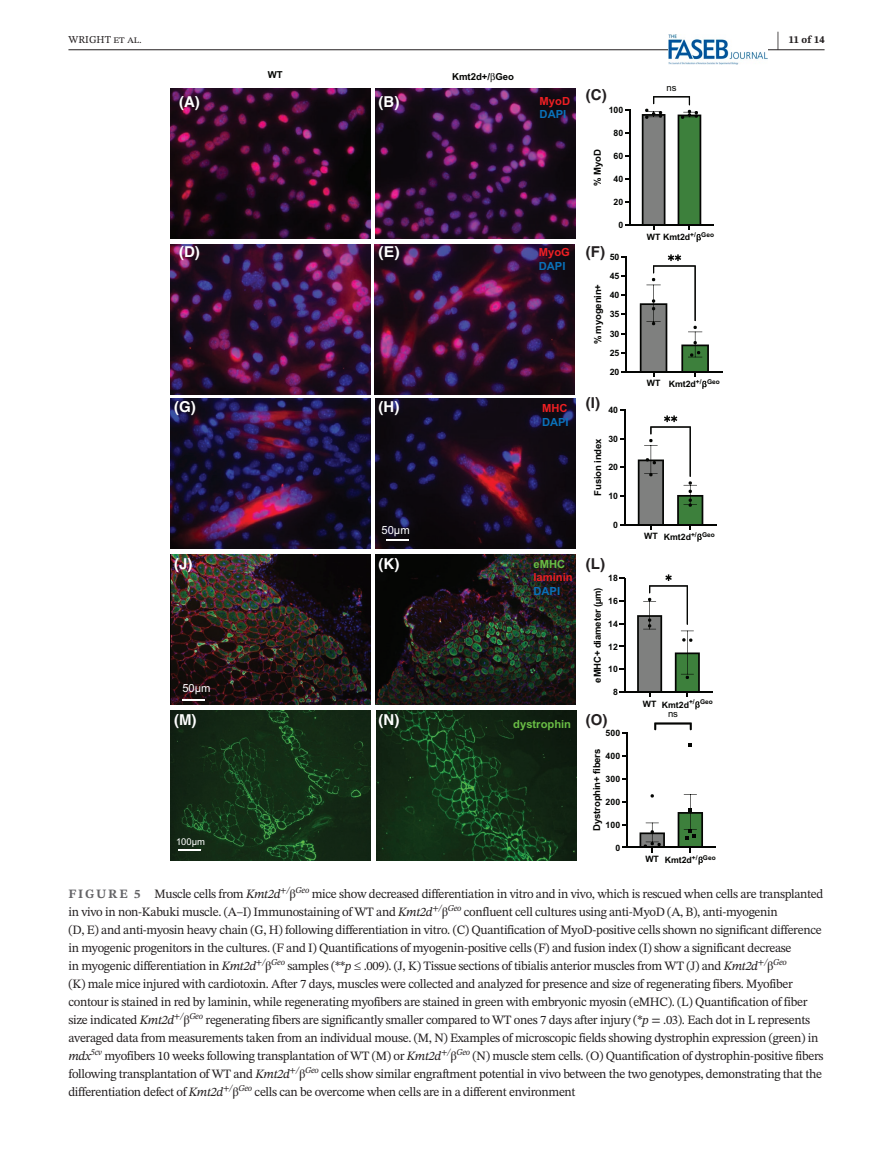
<style>
.page{position:relative;width:893px;height:1174px;background:#fff}
.page>*{position:absolute;margin:0;border:0;box-sizing:border-box;transform-origin:0 0}
.t1{font:700 21px "STIX Two Text";color:#231f20;scale:.42 1}
.t2{font:700 15px "Helvetica";color:#fff}
.t3{font:700 15px "Helvetica";color:#231f20}
.t4{font:700 15px "Helvetica";color:#fff;scale:1.05 1}
.t5{font:12.75px/18px "STIX Two Text";letter-spacing:-.025em;color:#231f20}
.t6{font:12.75px "STIX";color:#231f20}
.t7{font:700 11.25px "Arial";color:#ee1f23}
.t8{font:700 11.25px "Arial";color:#0a71ba}
.t9{font:700 11.25px "Arial";color:#69bd45}
.t10{font:11.25px "Arial";color:#fff}
.t11{font:10.5px "STIX Two Text";color:#231f20}
.t12{font:700 10.5px "STIX Two Text";color:#231f20}
.t13{font:700 9.6px "Arial";letter-spacing:-.015em;color:#040503}
.t14{font:9.6px "Arial";color:#040503}
.t15{font:9.45px "Arial";color:#fff}
.t16{font:italic 8.85px "STIX Two Text";color:#231f20}
.t17{font:700 8.7px "Arial";color:#040503}
.s1{font-weight:700;color:#636366}
.s2{font-style:italic}
.s3{font-family:"STIX"}
</style>
<div class="page">
<hr style="left:68px;top:49px;width:756px;height:1px;background:#231f20">
<img style="left:668px;top:35px;width:99px;height:30px">
<img style="left:375px;top:398px;width:200px;height:150px">
<img style="left:170px;top:398px;width:200px;height:150px">
<img style="left:374px;top:244px;width:200px;height:150px">
<img style="left:170px;top:244px;width:200px;height:150px">
<img style="left:170px;top:710px;width:200px;height:150px">
<img style="left:376px;top:710px;width:200px;height:150px">
<img style="left:170px;top:88px;width:200px;height:150px">
<img style="left:375px;top:88px;width:200px;height:150px">
<img style="left:375px;top:554px;width:200px;height:150px">
<img style="left:170px;top:554px;width:200px;height:150px">
<svg style="left:386px;top:539px;width:23px;height:1px"></svg>
<svg style="left:182px;top:699px;width:23px;height:1px"></svg>
<svg style="left:179px;top:849px;width:22px;height:1px"></svg>
<hr style="left:625px;top:524px;width:91px;height:1px;background:#040503">
<hr style="left:624px;top:410px;width:1px;height:114px;background:#040503">
<svg style="left:638px;top:415px;width:65px;height:126px"></svg>
<hr style="left:626px;top:371px;width:97px;height:1px;background:#040503">
<hr style="left:625px;top:257px;width:2px;height:115px;background:#040503">
<svg style="left:640px;top:254px;width:69px;height:135px"></svg>
<hr style="left:630px;top:224px;width:83px;height:1px;background:#040503">
<hr style="left:629px;top:110px;width:1px;height:115px;background:#040503">
<svg style="left:642px;top:96px;width:59px;height:146px"></svg>
<hr style="left:625px;top:691px;width:87px;height:2px;background:#040503">
<hr style="left:624px;top:578px;width:1px;height:114px;background:#040503">
<svg style="left:596px;top:599px;width:7px;height:5px"></svg>
<svg style="left:637px;top:574px;width:63px;height:135px"></svg>
<hr style="left:627px;top:847px;width:89px;height:1px;background:#040503">
<hr style="left:626px;top:733px;width:1px;height:114px;background:#040503">
<svg style="left:639px;top:822px;width:26px;height:30px"></svg>
<svg style="left:678px;top:794px;width:25px;height:70px"></svg>
<svg style="left:654px;top:722px;width:38px;height:8px"></svg>
<h1 class="t1" style="left:777px;top:24px;width:8px">|</h1>
<p class="t11" style="left:68px;top:32px;width:75px">WRIGHT et al.</p>
<p class="t12" style="left:789px;top:32px;width:37px">11 of 14</p>
<p class="t13" style="left:268px;top:68px;width:16px">WT</p>
<p class="t13" style="left:452px;top:70px;width:64px">Kmt2d+/ Geo</p>
<p class="t2" style="left:179px;top:93px;width:22px">(A)</p>
<p class="t2" style="left:379px;top:93px;width:22px">(B)</p>
<p class="t7" style="left:540px;top:93px;width:32px">MyoD</p>
<p class="t8" style="left:540px;top:106px;width:28px">DAPI</p>
<p class="t3" style="left:586px;top:85px;width:22px">(C)</p>
<p class="t17" style="left:609px;top:104px;width:16px">100</p>
<p class="t14" style="left:667px;top:81px;width:11px">ns</p>
<p class="t17" style="left:614px;top:127px;width:11px">80</p>
<p class="t13" style="left:591px;top:186px;width:38px;rotate:-90deg">% MyoD</p>
<p class="t17" style="left:614px;top:150px;width:11px">60</p>
<p class="t17" style="left:614px;top:173px;width:11px">40</p>
<p class="t17" style="left:614px;top:196px;width:11px">20</p>
<p class="t17" style="left:618px;top:219px;width:6px">0</p>
<p class="t17" style="left:647px;top:231px;width:69px">WT Kmt2d<sup>+/</sup> <sup>Geo</sup></p>
<p class="t2" style="left:179px;top:242px;width:22px">(D)</p>
<p class="t4" style="left:379px;top:242px;width:22px">(E)</p>
<p class="t7" style="left:539px;top:244px;width:33px">MyoG</p>
<p class="t8" style="left:539px;top:258px;width:28px">DAPI</p>
<p class="t3" style="left:586px;top:242px;width:21px">(F)</p>
<p class="t17" style="left:610px;top:251px;width:11px">50</p>
<p class="t17" style="left:610px;top:270px;width:11px">45</p>
<p class="t13" style="left:591px;top:344px;width:62px;rotate:-90deg">% myogenin+</p>
<p class="t17" style="left:610px;top:289px;width:11px">40</p>
<p class="t17" style="left:610px;top:308px;width:11px">35</p>
<p class="t17" style="left:610px;top:327px;width:11px">30</p>
<p class="t17" style="left:610px;top:346px;width:11px">25</p>
<p class="t17" style="left:610px;top:366px;width:11px">20</p>
<p class="t17" style="left:647px;top:378px;width:75px">WT Kmt2d<sup>+/</sup> <sup>Geo</sup></p>
<p class="t2" style="left:174px;top:397px;width:23px">(G)</p>
<p class="t2" style="left:379px;top:397px;width:22px">(H)</p>
<p class="t7" style="left:542px;top:400px;width:27px">MHC</p>
<p class="t8" style="left:542px;top:414px;width:28px">DAPI</p>
<p class="t3" style="left:586px;top:393px;width:16px">(I)</p>
<p class="t17" style="left:608px;top:404px;width:11px">40</p>
<p class="t17" style="left:608px;top:432px;width:11px">30</p>
<p class="t13" style="left:591px;top:496px;width:59px;rotate:-90deg">Fusion index</p>
<p class="t17" style="left:608px;top:461px;width:11px">20</p>
<p class="t17" style="left:608px;top:490px;width:11px">10</p>
<p class="t10" style="left:381px;top:522px;width:30px">50µm</p>
<p class="t17" style="left:613px;top:518px;width:6px">0</p>
<p class="t17" style="left:644px;top:531px;width:72px">WT Kmt2d<sup>+/</sup> <sup>Geo</sup></p>
<p class="t2" style="left:174px;top:554px;width:20px">(J)</p>
<p class="t2" style="left:379px;top:554px;width:22px">(K)</p>
<p class="t10" style="left:182px;top:680px;width:30px">50µm</p>
<p class="t9" style="left:533px;top:556px;width:33px">eMHC</p>
<p class="t7" style="left:533px;top:569px;width:41px">laminin</p>
<p class="t8" style="left:533px;top:582px;width:28px">DAPI</p>
<p class="t3" style="left:586px;top:554px;width:21px">(L)</p>
<p class="t17" style="left:608px;top:571px;width:11px">18</p>
<p class="t13" style="left:591px;top:682px;width:97px;rotate:-90deg">eMHC+ diameter ( m)</p>
<p class="t17" style="left:608px;top:594px;width:11px">16</p>
<p class="t17" style="left:608px;top:617px;width:11px">14</p>
<p class="t17" style="left:608px;top:640px;width:11px">12</p>
<p class="t17" style="left:608px;top:663px;width:11px">10</p>
<p class="t17" style="left:613px;top:686px;width:6px">8</p>
<p class="t17" style="left:643px;top:698px;width:71px">WT Kmt2d<sup>+/</sup> <sup>Geo</sup></p>
<p class="t2" style="left:174px;top:710px;width:24px">(M)</p>
<p class="t2" style="left:379px;top:710px;width:22px">(N)</p>
<p class="t9" style="left:513px;top:716px;width:59px">dystrophin</p>
<p class="t3" style="left:586px;top:710px;width:23px">(O)</p>
<p class="t17" style="left:606px;top:726px;width:16px">500</p>
<p class="t14" style="left:668px;top:707px;width:11px">ns</p>
<p class="t13" style="left:590px;top:830px;width:83px;rotate:-90deg">Dystrophin+ fibers</p>
<p class="t17" style="left:606px;top:749px;width:16px">400</p>
<p class="t17" style="left:606px;top:772px;width:16px">300</p>
<p class="t17" style="left:606px;top:795px;width:16px">200</p>
<p class="t17" style="left:606px;top:818px;width:16px">100</p>
<p class="t15" style="left:176px;top:835px;width:31px">100µm</p>
<p class="t17" style="left:615px;top:841px;width:6px">0</p>
<p class="t17" style="left:645px;top:853px;width:72px">WT Kmt2d<sup>+/</sup> <sup>Geo</sup></p>
<p class="t5" style="left:68px;top:885px;width:757px"><span class="s1">F I G U R E 5</span> Muscle cells from <span class="s2">Kmt2d</span><sup>+/</sup><span class="s3">β</span><sup>Geo</sup> mice show decreased differentiation in vitro and in vivo, which is rescued when cells are transplanted in vivo in non-Kabuki muscle. (A–I) Immunostaining of WT and <span class="s2">Kmt2d</span><sup>+/</sup><span class="s3">β</span><sup>Geo</sup> confluent cell cultures using anti-MyoD (A, B), anti-myogenin<br>(D, E) and anti-myosin heavy chain (G, H) following differentiation in vitro. (C) Quantification of MyoD-positive cells shown no significant difference in myogenic progenitors in the cultures. (F and I) Quantifications of myogenin-positive cells (F) and fusion index (I) show a significant decrease<br>in myogenic differentiation in <span class="s2">Kmt2d</span><sup>+/</sup><span class="s3">β</span><sup>Geo</sup> samples (**<span class="s2">p</span> ≤ .009). (J, K) Tissue sections of tibialis anterior muscles from WT (J) and <span class="s2">Kmt2d</span><sup>+/</sup><span class="s3">β</span><sup>Geo<br></sup>(K) male mice injured with cardiotoxin. After 7 days, muscles were collected and analyzed for presence and size of regenerating fibers. Myofiber contour is stained in red by laminin, while regenerating myofibers are stained in green with embryonic myosin (eMHC). (L) Quantification of fiber size indicated <span class="s2">Kmt2d</span><sup>+/</sup><span class="s3">β</span><sup>Geo</sup> regenerating fibers are significantly smaller compared to WT ones 7 days after injury (*<span class="s2">p</span> = .03). Each dot in L represents averaged data from measurements taken from an individual mouse. (M, N) Examples of microscopic fields showing dystrophin expression (green) in <span class="s2">mdx</span><sup>5cv</sup> myofibers 10 weeks following transplantation of WT (M) or <span class="s2">Kmt2d</span><sup>+/</sup><span class="s3">β</span><sup>Geo</sup> (N) muscle stem cells. (O) Quantification of dystrophin-positive fibers following transplantation of WT and <span class="s2">Kmt2d</span><sup>+/</sup><span class="s3">β</span><sup>Geo</sup> cells show similar engraftment potential in vivo between the two genotypes, demonstrating that the differentiation defect of <span class="s2">Kmt2d</span></p>
<p class="t16" style="left:223px;top:1081px;width:11px">+/</p>
<p class="t6" style="left:232px;top:1083px;width:8px">β</p>
<p class="t16" style="left:238px;top:1081px;width:15px">Geo</p>
<p class="t5" style="left:255px;top:1083px;width:322px">cells can be overcome when cells are in a different environment</p>
</div>
